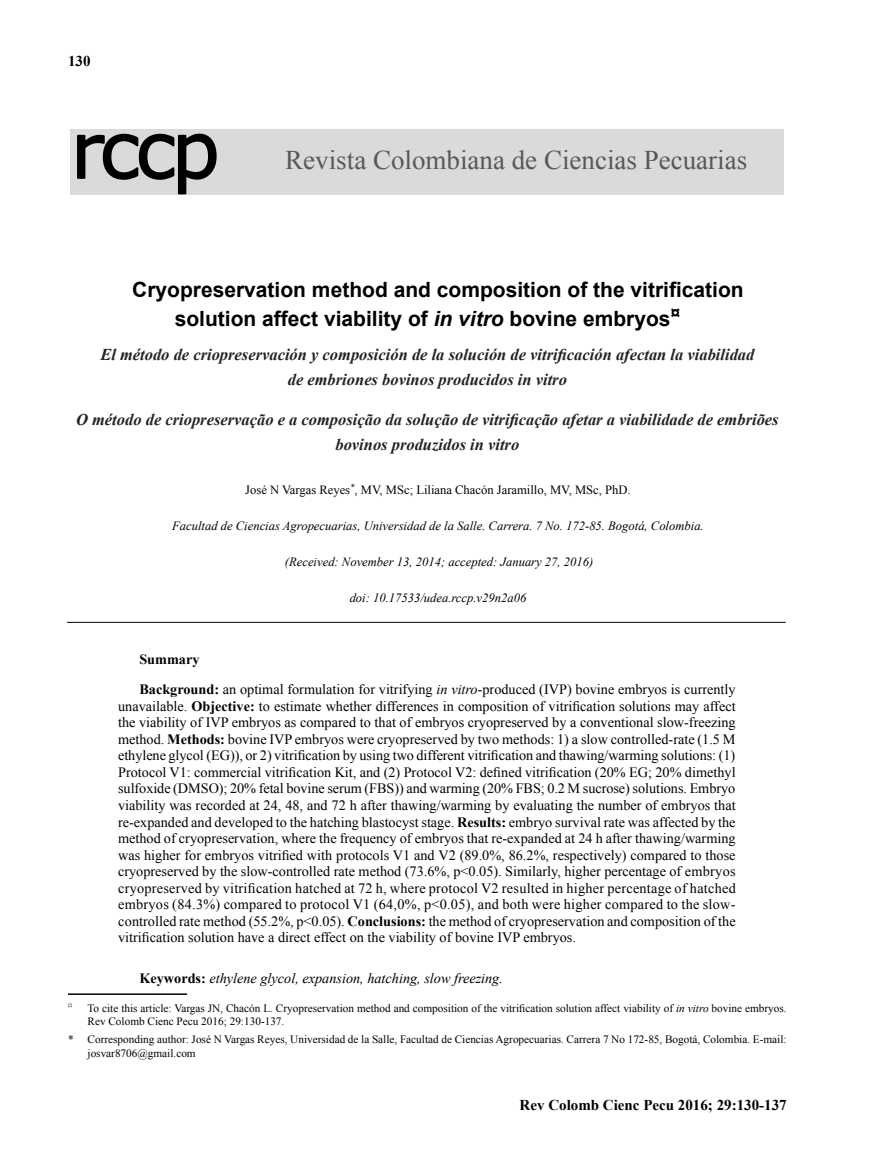
<style>
.page{position:relative;width:876px;height:1170px;background:#fff}
.page>*{position:absolute;margin:0;border:0;box-sizing:border-box;transform-origin:0 0}
.t1{font:27px "Times New Roman";color:#58585a}
.t2{font:700 21px/28.5px "Arial";color:#000}
.t3{font:italic 700 16.5px/24.8px "Times New Roman";color:#222;text-align:center}
.t4{font:700 15px "Times New Roman";color:#000}
.t5{font:14.25px/16.5px "Times New Roman";color:#000}
.t6{font:italic 14.25px "Times New Roman";color:#000}
.t7{font:italic 12.6px "Times New Roman";color:#000}
.t8{font:12.6px "Times New Roman";color:#000}
.t9{font:11.25px/13.5px "Times New Roman";color:#000}
.t10{font:7.8px "Times New Roman";color:#000}
.s1{font-style:italic}
.s2{font-weight:700}
.s3{font-weight:700;font-style:normal}
</style>
<div class="page">
<div style="left:71px;top:129px;width:713px;height:66px;background:#d9dadb"></div>
<svg style="left:77px;top:133px;width:140px;height:62px"></svg>
<hr style="left:68px;top:993px;width:119px;height:1px;background:#000">
<hr style="left:67px;top:622px;width:719px;height:1px;background:#000">
<p class="t4" style="left:68px;top:50px;width:24px">130</p>
<h1 class="t1" style="left:285px;top:141px;width:463px">Revista Colombiana de Ciencias Pecuarias</h1>
<h2 class="t2" style="left:175px;top:276px;width:570px;text-indent:-42px">Cryopreservation method and composition of the vitrification solution affect viability of <span class="s1">in vitro</span> bovine embryos<sup>¤</sup></h2>
<p class="t3" style="left:100px;top:342px;width:656px">El método de criopreservación y composición de la solución de vitrificación afectan la viabilidad de embriones bovinos producidos in vitro</p>
<p class="t3" style="left:76px;top:406px;width:704px">O método de criopreservação e a composição da solução de vitrificação afetar a viabilidade de embriões bovinos produzidos in vitro</p>
<p class="t8" style="left:245px;top:481px;width:387px">José N Vargas Reyes<sup>*</sup>, MV, MSc; Liliana Chacón Jaramillo, MV, MSc, PhD.</p>
<p class="t7" style="left:172px;top:517px;width:533px">Facultad de Ciencias Agropecuarias, Universidad de la Salle. Carrera. 7 No. 172-85. Bogotá, Colombia.</p>
<p class="t7" style="left:285px;top:553px;width:310px">(Received: November 13, 2014; accepted: January 27, 2016)</p>
<p class="t7" style="left:350px;top:588px;width:178px">doi: 10.17533/udea.rccp.v29n2a06</p>
<p class="t5" style="left:139px;top:644px;width:598px;line-height:30.2px"><span class="s2">Summary<br>Background:</span> an optimal formulation for vitrifying <span class="s1">in vitro-</span>produced (IVP) bovine embryos is currently</p>
<p class="t5" style="left:118px;top:697px;width:619px;text-align:justify">unavailable. <span class="s2">Objective:</span> to estimate whether differences in composition of vitrification solutions may affect the viability of IVP embryos as compared to that of embryos cryopreserved by a conventional slow-freezing method. <span class="s2">Methods:</span> bovine IVP embryos were cryopreserved by two methods: 1) a slow controlled-rate (1.5 M ethylene glycol (EG)), or 2) vitrification by using two different vitrification and thawing/warming solutions: (1)<br>Protocol V1: commercial vitrification Kit, and (2) Protocol V2: defined vitrification (20% EG; 20% dimethyl sulfoxide (DMSO); 20% fetal bovine serum (FBS)) and warming (20% FBS; 0.2 M sucrose) solutions. Embryo viability was recorded at 24, 48, and 72 h after thawing/warming by evaluating the number of embryos that re-expanded and developed to the hatching blastocyst stage. <span class="s2">Results:</span> embryo survival rate was affected by the method of cryopreservation, where the frequency of embryos that re-expanded at 24 h after thawing/warming was higher for embryos vitrified with protocols V1 and V2 (89.0%, 86.2%, respectively) compared to those cryopreserved by the slow-controlled rate method (73.6%, p&lt;0.05). Similarly, higher percentage of embryos cryopreserved by vitrification hatched at 72 h, where protocol V2 resulted in higher percentage of hatched embryos (84.3%) compared to protocol V1 (64,0%, p&lt;0.05), and both were higher compared to the slow&shy;controlled rate method (55.2%, p&lt;0.05). <span class="s2">Conclusions:</span> the method of cryopreservation and composition of the vitrification solution have a direct effect on the viability of bovine IVP embryos.</p>
<p class="t6" style="left:139px;top:968px;width:365px"><span class="s3">Keywords:</span> ethylene glycol, expansion, hatching, slow freezing.</p>
<p class="t10" style="left:68px;top:999px;width:5px">¤</p>
<p class="t9" style="left:88px;top:1000px;width:701px">To cite this article: Vargas JN, Chacón L. Cryopreservation method and composition of the vitrification solution affect viability of <span class="s1">in vitro</span> bovine embryos.<br>Rev Colomb Cienc Pecu 2016; 29:130-137.</p>
<p class="t9" style="left:88px;top:1032px;width:701px;text-indent:-19px">* Corresponding author: José N Vargas Reyes, Universidad de la Salle, Facultad de Ciencias Agropecuarias. Carrera 7 No 172-85, Bogotá, Colombia. E-mail: josvar8706@gmail.com</p>
<p class="t4" style="left:520px;top:1093px;width:269px">Rev Colomb Cienc Pecu 2016; 29:130-137</p>
</div>
